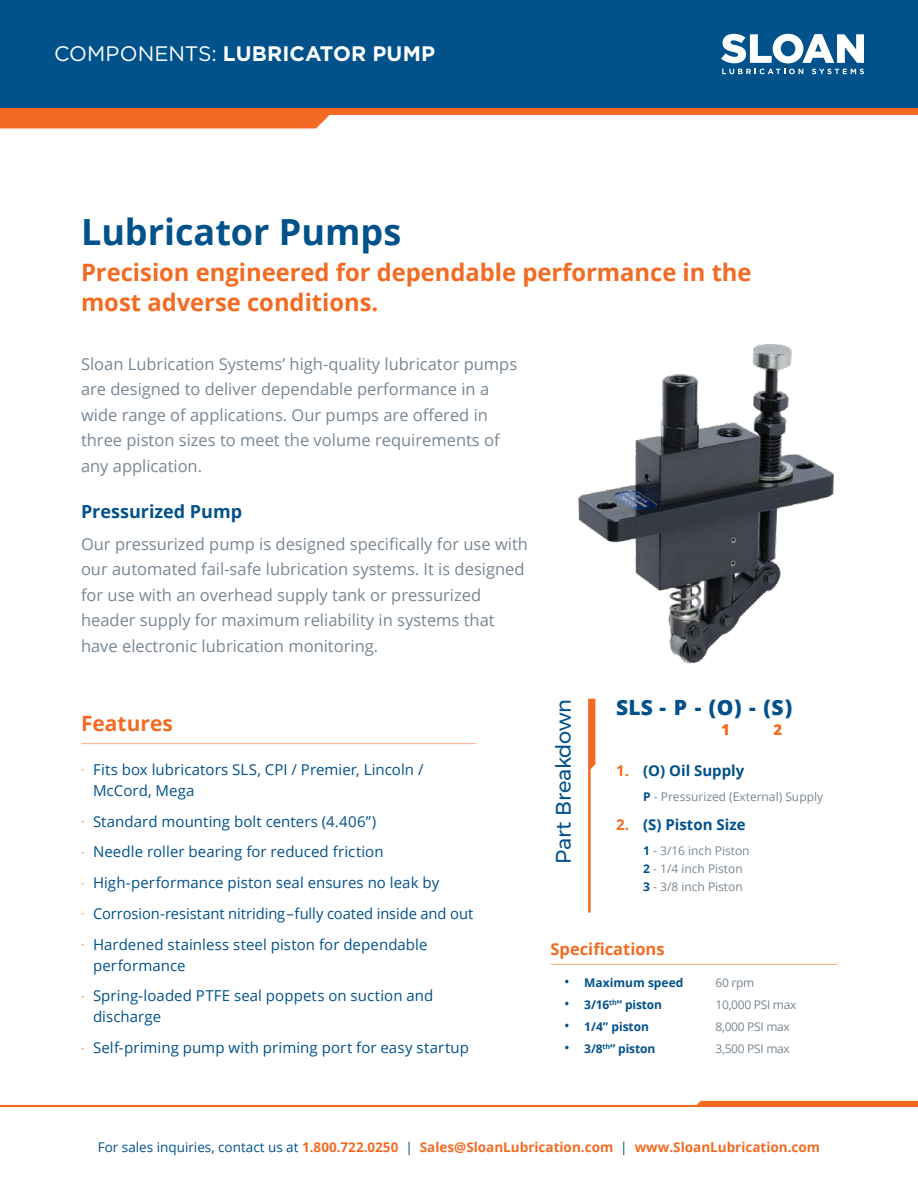
<style>
.page{position:relative;width:918px;height:1188px;background:#fff}
.page>*{position:absolute;margin:0;border:0;box-sizing:border-box;transform-origin:0 0}
.Paragraph_-_Body{font:700 36px "Open Sans";color:#01518a}
.t1{font:700 24px/30px "Open Sans";color:#f36b23}
.t2{font:700 21px "Gotham";letter-spacing:.005em;color:#fff}
.header1{font:21px "Montserrat";letter-spacing:-.01em;color:#01518a}
.MODEL_NUMBER_1{font:800 21px "Open Sans";color:#01518a}
.Paragraph_-_Body-2{font:700 21px "Open Sans";color:#f36b23}
.Paragraph_-_Body-3{font:700 18px "Open Sans";color:#01518a}
.Paragraph_-_Body-4{font:16.5px/25.5px "Open Sans";color:#778693}
.Paragraph_-_Body-5{font:700 16.5px "Open Sans";color:#f36b23}
.t3{font:15px/21px "Open Sans";letter-spacing:.005em;color:#01518a}
.t4{font:700 15px "Open Sans";color:#01518a}
.Paragraph_-_Headline{font:800 15px "Open Sans";color:#f36b23}
.t5{font:700 13.5px "Open Sans";color:#f36b23}
.Paragraph_-_List{font:12px "Open Sans";color:#778693}
.t6{font:700 12px "Open Sans";color:#01518a}
.Paragraph_-_List-2{font:12px "Open Sans";letter-spacing:-.025em;color:#778693}
.s1{font-weight:400}
.s2{font-weight:300;font-size:9px;color:#f36b23}
.s3{color:#f36b23}
.s4{font-weight:700;color:#01518a}
.s5{font-weight:400;font-size:15px}
.s6{font-weight:400;color:#01518a}
</style>
<div class="page">
<div style="left:0;top:0;width:918px;height:108px;background:#01518a"></div>
<svg style="left:0;top:108px;width:918px;height:20px"></svg>
<svg style="left:721px;top:34px;width:143px;height:29px"></svg>
<svg style="left:722px;top:69px;width:81px;height:5px"></svg>
<svg style="left:812px;top:69px;width:52px;height:5px"></svg>
<hr style="left:551px;top:964px;width:286px;height:1px;background:#f9b183">
<hr style="left:81px;top:743px;width:395px;height:1px;background:#f9b183">
<img style="left:578px;top:344px;width:256px;height:320px">
<svg style="left:588px;top:699px;width:7px;height:214px"></svg>
<svg style="left:0;top:1101px;width:918px;height:6px"></svg>
<p class="t2" style="left:54px;top:40px;width:383px"><span class="s1">COMPONENTS:</span> LUBRICATOR PUMP</p>
<p class="Paragraph_-_Body" style="left:81px;top:206px;width:322px">Lubricator Pumps</p>
<p class="t1" style="left:81px;top:257px;width:672px">Precision engineered for dependable performance in the most adverse conditions.</p>
<p class="Paragraph_-_Body-4" style="left:81px;top:351px;width:438px">Sloan Lubrication Systems’ high-quality lubricator pumps are designed to deliver dependable performance in a wide range of applications. Our pumps are offered in three piston sizes to meet the volume requirements of any application.</p>
<p class="Paragraph_-_Body-3" style="left:81px;top:498px;width:163px">Pressurized Pump</p>
<p class="Paragraph_-_Body-4" style="left:81px;top:531px;width:448px">Our pressurized pump is designed specifically for use with our automated fail-safe lubrication systems. It is designed for use with an overhead supply tank or pressurized header supply for maximum reliability in systems that have electronic lubrication monitoring.</p>
<p class="Paragraph_-_Body-2" style="left:81px;top:708px;width:93px">Features</p>
<p class="t3" style="left:93px;top:758px;width:332px;text-indent:-12px"><span class="s2">•</span> Fits box lubricators SLS, CPI / Premier, Lincoln /<br>McCord, Mega</p>
<p class="t3" style="left:81px;top:810px;width:297px"><span class="s2">•</span> Standard mounting bolt centers (4.406”)</p>
<p class="t3" style="left:81px;top:841px;width:304px"><span class="s2">•</span> Needle roller bearing for reduced friction</p>
<p class="t3" style="left:81px;top:872px;width:360px"><span class="s2">•</span> High-performance piston seal ensures no leak by</p>
<p class="t3" style="left:81px;top:902px;width:394px"><span class="s2">•</span> Corrosion-resistant nitriding–fully coated inside and out</p>
<p class="t3" style="left:93px;top:933px;width:336px;text-indent:-12px"><span class="s2">•</span> Hardened stainless steel piston for dependable performance</p>
<p class="t3" style="left:93px;top:985px;width:342px;text-indent:-12px"><span class="s2">•</span> Spring-loaded PTFE seal poppets on suction and discharge</p>
<p class="t3" style="left:81px;top:1037px;width:389px"><span class="s2">•</span> Self-priming pump with priming port for easy startup</p>
<p class="header1" style="left:547px;top:864px;width:166px;rotate:-90deg">Part Breakdown</p>
<p class="MODEL_NUMBER_1" style="left:616px;top:691px;width:178px">SLS - P - (O) - (S)</p>
<p class="Paragraph_-_Headline" style="left:721px;top:718px;width:10px">1</p>
<p class="Paragraph_-_Headline" style="left:774px;top:718px;width:10px">2</p>
<p class="t4" style="left:616px;top:760px;width:130px"><span class="s3">1.</span> (O) Oil Supply</p>
<p class="Paragraph_-_List" style="left:643px;top:788px;width:181px"><span class="s4">P</span> - Pressurized (External) Supply</p>
<p class="t4" style="left:616px;top:814px;width:131px"><span class="s3">2.</span> (S) Piston Size</p>
<p class="Paragraph_-_List" style="left:643px;top:842px;width:108px"><span class="s4">1</span> - 3/16 inch Piston</p>
<p class="Paragraph_-_List" style="left:643px;top:860px;width:101px"><span class="s4">2</span> - 1/4 inch Piston</p>
<p class="Paragraph_-_List" style="left:643px;top:878px;width:101px"><span class="s4">3</span> - 3/8 inch Piston</p>
<p class="Paragraph_-_Body-5" style="left:551px;top:938px;width:116px">Specifications</p>
<p class="t6" style="left:564px;top:974px;width:121px"><span class="s5">•</span> Maximum speed</p>
<p class="Paragraph_-_List" style="left:716px;top:974px;width:40px">60 rpm</p>
<p class="t6" style="left:564px;top:996px;width:100px"><span class="s5">•</span> 3/16<sup>th</sup>” piston</p>
<p class="Paragraph_-_List-2" style="left:716px;top:996px;width:82px">10,000 PSI max</p>
<p class="t6" style="left:564px;top:1018px;width:87px"><span class="s5">•</span> 1/4” piston</p>
<p class="Paragraph_-_List-2" style="left:716px;top:1018px;width:76px">8,000 PSI max</p>
<p class="t6" style="left:564px;top:1040px;width:93px"><span class="s5">•</span> 3/8<sup>th</sup>” piston</p>
<p class="Paragraph_-_List-2" style="left:716px;top:1040px;width:76px">3,500 PSI max</p>
<p class="t5" style="left:98px;top:1138px;width:724px"><span class="s6">For sales inquiries, contact us at</span> 1.800.722.0250 <span class="s6">|</span> Sales@SloanLubrication.com <span class="s6">|</span> www.SloanLubrication.com</p>
</div>
